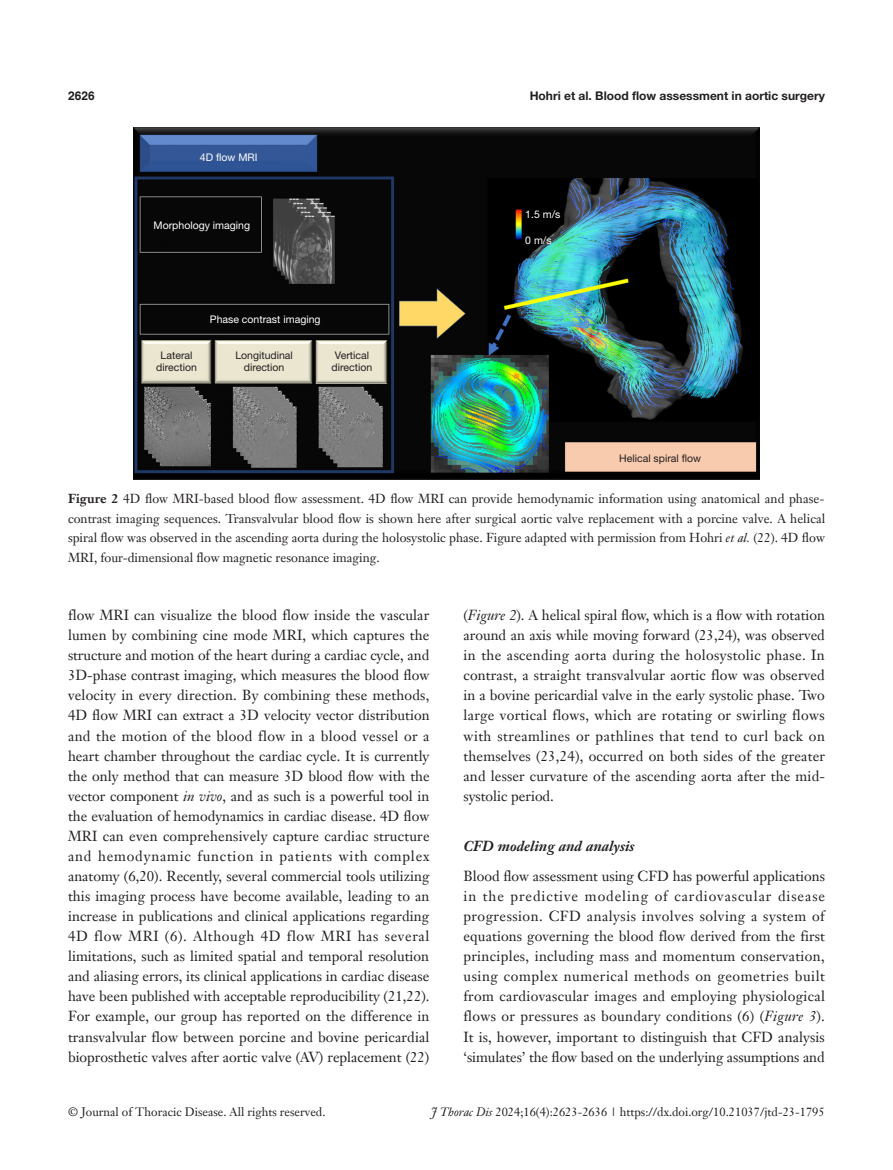
<style>
.page{position:relative;width:893px;height:1170px;background:#fff}
.page>*{position:absolute;margin:0;border:0;box-sizing:border-box;transform-origin:0 0}
.t1{font:14.25px/20.1px "Janson Text LT";color:#231f20;text-align:justify}
._2ji-6_5{font:italic 700 14.25px "Janson Text LT";color:#231f20}
.t2{font:12.75px/19.5px "Janson Text LT";color:#231f20;text-align:justify}
.t3{font:12px "Janson Text LT";color:#231f20}
.t4{font:700 12px "Helvetica Neue LT Pro";color:#231f20}
.t5{font:700 12px "Helvetica";color:#231f20}
.B-References{font:10.5px/12px "Helvetica Neue LT Pro";color:#231f20;text-align:center}
.B-References-2{font:10.5px "Helvetica Neue LT Pro";color:#fff}
.s1{font-weight:700}
.s2{font-style:italic}
</style>
<div class="page">
<img style="left:134px;top:128px;width:625px;height:351px">
<p class="t5" style="left:68px;top:88px;width:28px">2626</p>
<p class="t4" style="left:530px;top:88px;width:297px">Hohri et al. Blood flow assessment in aortic surgery</p>
<p class="B-References-2" style="left:200px;top:151px;width:59px">4D flow MRI</p>
<p class="B-References-2" style="left:154px;top:218px;width:98px">Morphology imaging</p>
<p class="B-References-2" style="left:210px;top:313px;width:112px">Phase contrast imaging</p>
<p class="B-References" style="left:156px;top:349px;width:42px">Lateral direction</p>
<p class="B-References" style="left:235px;top:349px;width:59px">Longitudinal direction</p>
<p class="B-References" style="left:332px;top:349px;width:42px">Vertical direction</p>
<p class="B-References-2" style="left:525px;top:207px;width:37px">1.5 m/s</p>
<p class="B-References-2" style="left:525px;top:233px;width:28px">0 m/s</p>
<p class="B-References" style="left:619px;top:451px;width:84px">Helical spiral flow</p>
<p class="t2" style="left:68px;top:489px;width:759px"><span class="s1">Figure 2</span> 4D flow MRI-based blood flow assessment. 4D flow MRI can provide hemodynamic information using anatomical and phase&shy;contrast imaging sequences. Transvalvular blood flow is shown here after surgical aortic valve replacement with a porcine valve. A helical spiral flow was observed in the ascending aorta during the holosystolic phase. Figure adapted with permission from Hohri <span class="s2">et al.</span> (22). 4D flow MRI, four-dimensional flow magnetic resonance imaging.</p>
<p class="t1" style="left:68px;top:605px;width:363px">flow MRI can visualize the blood flow inside the vascular lumen by combining cine mode MRI, which captures the structure and motion of the heart during a cardiac cycle, and 3D-phase contrast imaging, which measures the blood flow velocity in every direction. By combining these methods, 4D flow MRI can extract a 3D velocity vector distribution and the motion of the blood flow in a blood vessel or a heart chamber throughout the cardiac cycle. It is currently the only method that can measure 3D blood flow with the vector component <span class="s2">in vivo</span>, and as such is a powerful tool in the evaluation of hemodynamics in cardiac disease. 4D flow MRI can even comprehensively capture cardiac structure and hemodynamic function in patients with complex anatomy (6,20). Recently, several commercial tools utilizing this imaging process have become available, leading to an increase in publications and clinical applications regarding 4D flow MRI (6). Although 4D flow MRI has several limitations, such as limited spatial and temporal resolution and aliasing errors, its clinical applications in cardiac disease have been published with acceptable reproducibility (21,22).<br>For example, our group has reported on the difference in transvalvular flow between porcine and bovine pericardial bioprosthetic valves after aortic valve (AV) replacement (22)</p>
<p class="t1" style="left:463px;top:605px;width:363px">(<span class="s2">Figure 2</span>). A helical spiral flow, which is a flow with rotation around an axis while moving forward (23,24), was observed in the ascending aorta during the holosystolic phase. In contrast, a straight transvalvular aortic flow was observed in a bovine pericardial valve in the early systolic phase. Two large vortical flows, which are rotating or swirling flows with streamlines or pathlines that tend to curl back on themselves (23,24), occurred on both sides of the greater and lesser curvature of the ascending aorta after the mid&shy;systolic period.</p>
<p class="_2ji-6_5" style="left:463px;top:836px;width:173px">CFD modeling and analysis</p>
<p class="t1" style="left:463px;top:865px;width:363px">Blood flow assessment using CFD has powerful applications in the predictive modeling of cardiovascular disease progression. CFD analysis involves solving a system of equations governing the blood flow derived from the first principles, including mass and momentum conservation, using complex numerical methods on geometries built from cardiovascular images and employing physiological flows or pressures as boundary conditions (6) (<span class="s2">Figure 3</span>).<br>It is, however, important to distinguish that CFD analysis ‘simulates’ the flow based on the underlying assumptions and</p>
<p class="t3" style="left:68px;top:1104px;width:259px">© Journal of Thoracic Disease. All rights reserved.</p>
<p class="t3" style="left:431px;top:1104px;width:395px"><span class="s2">J Thorac Dis</span> 2024;16(4):2623-2636 | https://dx.doi.org/10.21037/jtd-23-1795</p>
</div>
